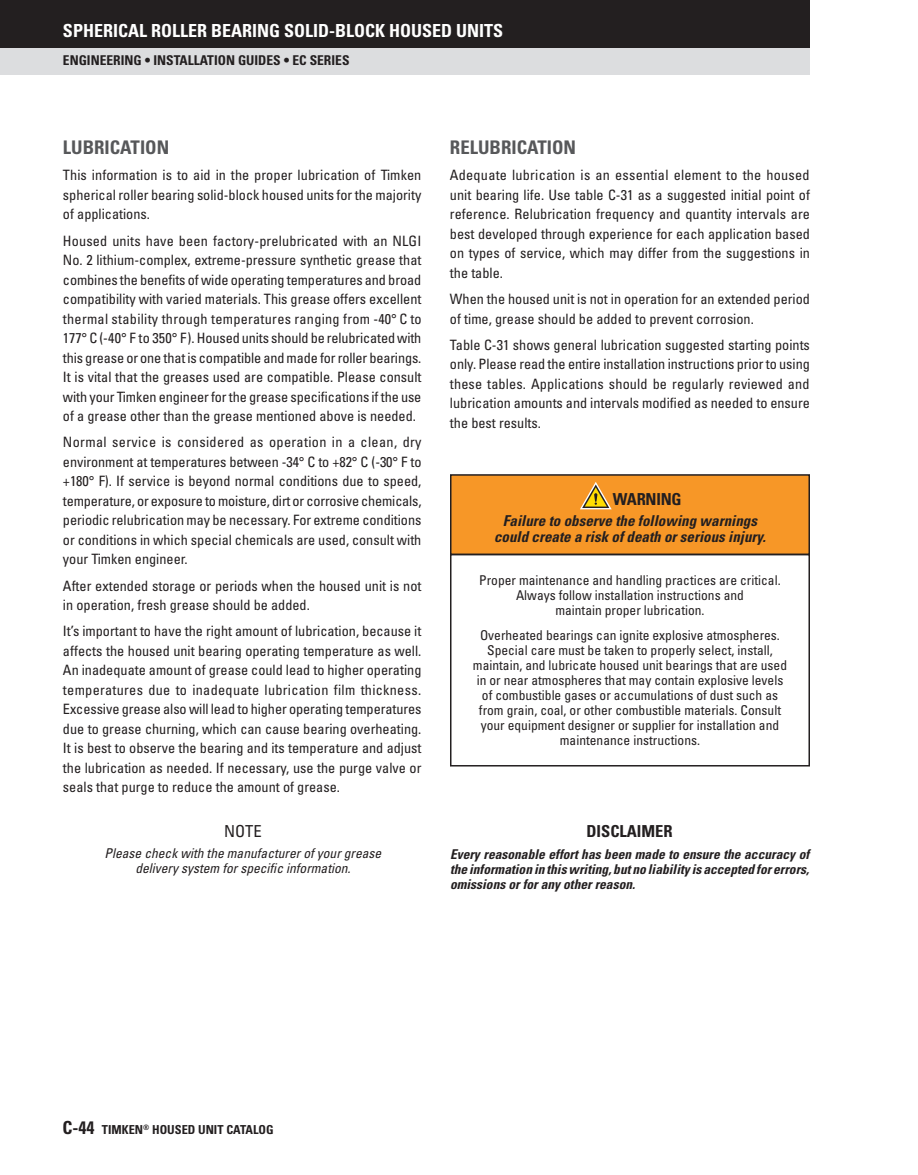
<style>
.page{position:relative;width:918px;height:1175px;background:#fff}
.page>*{position:absolute;margin:0;border:0;box-sizing:border-box;transform-origin:0 0}
.t1{font:700 condensed 18.75px "Univers LT Std";color:#57585a}
.t2{font:700 condensed 18px "Univers LT Std";color:#fff}
.t3{font:700 condensed 16.5px "Univers LT Std";color:#231f20}
.t4{font:condensed 16.5px "Univers LT Std";color:#231f20}
.t5{font:italic 700 condensed 15px/16.5px "Univers LT Std";color:#231f20;text-align:center}
.t6{font:condensed 14.25px/19.5px "Univers LT Std";color:#231f20;text-align:justify}
.t7{font:condensed 13.5px/15px "Univers LT Std";color:#231f20;text-align:center}
.t8{font:italic 700 condensed 13.5px/15px "Univers LT Std";color:#231f20;text-align:justify}
.t9{font:italic condensed 13.5px/15px "Univers LT Std";color:#231f20;text-align:center}
.t10{font:700 condensed 13.5px "Univers LT Std";color:#231f20}
.t11{font:700 condensed 12.3px "Univers LT Std";color:#231f20}
.s1{font-size:18px}
</style>
<div class="page">
<div style="left:0;top:47px;width:810px;height:27px;background:#dcdddf"></div>
<div style="left:0;top:0;width:810px;height:47px;background:#231f20"></div>
<div style="left:451px;top:475px;width:358px;height:79px;background:#f79727"></div>
<div style="left:450px;top:474px;width:360px;height:81px;border:2px solid #231f20"></div>
<div style="left:450px;top:554px;width:360px;height:212px;border:2px solid #231f20"></div>
<svg style="left:580px;top:482px;width:32px;height:27px"></svg>
<p class="t2" style="left:63px;top:20px;width:21px">SPHERICAL</p>
<p class="t2" style="left:151px;top:20px;width:11px">ROLLER</p>
<p class="t2" style="left:211px;top:20px;width:22px">BEARING</p>
<p class="t2" style="left:284px;top:20px;width:20px">SOLID</p>
<p class="t2" style="left:329px;top:20px;width:28px">-BLOCK</p>
<p class="t2" style="left:389px;top:20px;width:12px">HOU</p>
<p class="t2" style="left:422px;top:20px;width:83px">SED UNITS</p>
<p class="t10" style="left:63px;top:52px;width:286px">ENGINEERING • INSTALLATION GUIDES • EC SERIES</p>
<h1 class="t1" style="left:63px;top:136px;width:42px">LUBRICA</h1>
<h1 class="t1" style="left:131px;top:136px;width:20px">TION</h1>
<p class="t6" style="left:63px;top:165px;width:360px">This information is to aid in the proper lubrication of Timken spherical roller bearing solid-block housed units for the majority of applications.</p>
<p class="t6" style="left:63px;top:230px;width:360px;text-align:left">Housed units have been factory-prelubricated with an NL GI No. 2 lithium-complex, extreme-pressure synthetic grease that combines the benefits of wide operating temperatures and broad compatibility with varied materials. This grease offers excellent thermal stability through temperatures ranging from -40° C to 177° C (-40° F to 350° F). Housed units should be relubricated with this grease or one that is compatible and made for roller bearings.<br>It is vital that the greases used are compatible. Please consult with your Timken engineer for the grease specifications if the use of a grease other than the grease mentioned above is needed.</p>
<p class="t6" style="left:63px;top:432px;width:360px">Normal service is considered as operation in a clean, dry environment at temperatures between -34° C to +82° C (-30° F to +180° F). If service is beyond normal conditions due to speed, temperature, or exposure to moisture, dirt or corrosive chemicals, periodic relubrication may be necessary. For extreme conditions or conditions in which special chemicals are used, consult with your Timken engineer.</p>
<p class="t6" style="left:63px;top:575px;width:360px">After extended storage or periods when the housed unit is not in operation, fresh grease should be added.</p>
<p class="t6" style="left:63px;top:621px;width:360px">It’s important to have the right amount of lubrication, because it affects the housed unit bearing operating temperature as well.<br>An inadequate amount of grease could lead to higher operating temperatures due to inadequate lubrication film thickness.<br>Excessive grease also will lead to higher operating temperatures due to grease churning, which can cause bearing overheating.<br>It is best to observe the bearing and its temperature and adjust the lubrication as needed. If necessary, use the purge valve or seals that purge to reduce the amount of grease.</p>
<p class="t4" style="left:224px;top:820px;width:30px">NOTE</p>
<p class="t9" style="left:105px;top:846px;width:278px">Please check with the manufacturer of your grease delivery system for specific information.</p>
<h1 class="t1" style="left:450px;top:136px;width:127px">RELUBRICATION</h1>
<p class="t6" style="left:450px;top:165px;width:362px">Adequate lubrication is an essential element to the housed unit bearing life. Use table C-31 as a suggested initial point of reference. Relubrication frequency and quantity intervals are best developed through experience for each application based on types of service, which may differ from the suggestions in the table.</p>
<p class="t6" style="left:450px;top:289px;width:362px">When the housed unit is not in operation for an extended period of time, grease should be added to prevent corrosion.</p>
<p class="t6" style="left:450px;top:335px;width:361px">Table C-31 shows general lubrication suggested starting points only. Please read the entire installation instructions prior to using these tables. Applications should be regularly reviewed and lubrication amounts and intervals modified as needed to ensure the best results.</p>
<p class="t3" style="left:613px;top:489px;width:17px">WARNING</p>
<p class="t5" style="left:494px;top:512px;width:273px">Failure to observe the following warnings could create a risk of death or serious injury.</p>
<p class="t7" style="left:479px;top:572px;width:303px">Proper maintenance and handling practices are critical.<br>Always follow installation instructions and<br>maintain proper lubrication.</p>
<p class="t7" style="left:473px;top:627px;width:316px">Overheated bearings can ignite explosive atmospheres.<br>Special care must be taken to properly select, install, maintain, and lubricate housed unit bearings that are used in or near atmospheres that may contain explosive levels of combustible gases or accumulations of dust such as from grain, coal, or other combustible materials. Consult your equipment designer or supplier for installation and maintenance instructions.</p>
<p class="t3" style="left:587px;top:821px;width:34px">DISCLAIMER</p>
<p class="t8" style="left:450px;top:846px;width:361px">Every reasonable effort has been made to ensure the accuracy of the information in this writing, but no liability is accepted for errors, omissions or for any other reason.</p>
<p class="t11" style="left:63px;top:1122px;width:98px"><span class="s1">C-44</span> TIMKEN<sup>®</sup> HOU</p>
<p class="t11" style="left:175px;top:1122px;width:79px">SED UNIT CATALOG</p>
</div>
